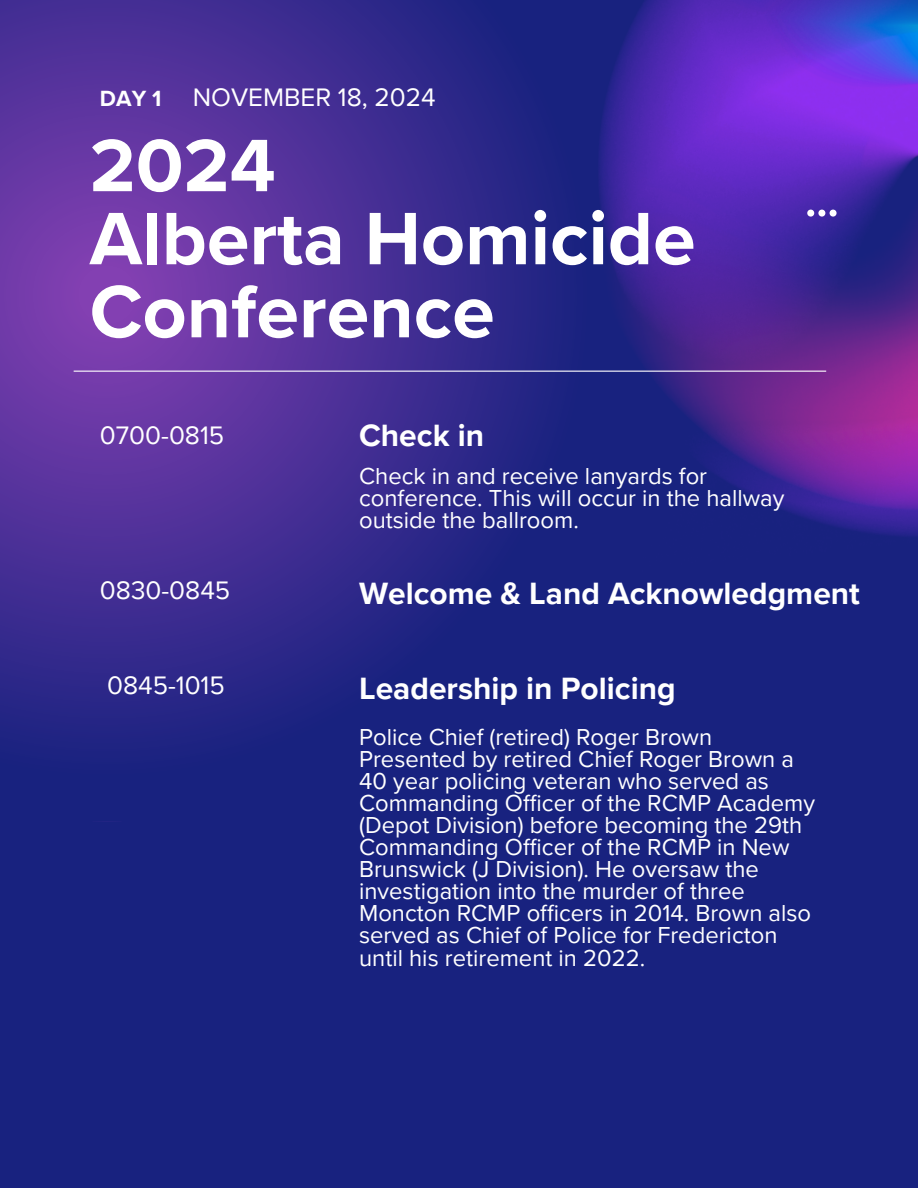
<style>
.page{position:relative;width:918px;height:1188px;background:#18227f}
.page>*{position:absolute;margin:0;border:0;box-sizing:border-box;transform-origin:0 0}
.t1{font:700 76.95px/73.1px "Proxima Nova";color:#fff}
.t2{font:700 31.8px "Proxima Nova";color:#fff}
.t3{font:26.1px "Proxima Nova";color:#fff}
.t4{font:23.85px/22px "Proxima Nova";color:#fff}
.t5{font:700 22.65px "Proxima Nova";color:#fff}
</style>
<div class="page">
<img style="left:634px;top:0;width:284px;height:535px">
<svg style="left:0;top:0;width:634px;height:731px"></svg>
<svg style="left:807px;top:210px;width:29px;height:6px"></svg>
<hr style="left:74px;top:371px;width:752px;height:1px;background:#fff">
<h4 class="t5" style="left:100px;top:85px;width:63px">DAY 1</h4>
<h2 class="t3" style="left:193px;top:81px;width:245px">NOVEMBER 18, 2024</h2>
<h3 class="t1" style="left:90px;top:131px;width:607px">2024<br>Alberta Homicide<br>Conference</h3>
<h1 class="t3" style="left:100px;top:420px;width:126px">0700-0815</h1>
<h4 class="t2" style="left:359px;top:416px;width:127px">Check in</h4>
<p class="t4" style="left:359px;top:465px;width:427px">Check in and receive lanyards for conference. This will occur in the hallway outside the ballroom.</p>
<p class="t3" style="left:100px;top:575px;width:132px">0830-0845</p>
<h4 class="t2" style="left:359px;top:574px;width:502px">Welcome &amp; Land Acknowledgment</h4>
<h2 class="t3" style="left:107px;top:670px;width:119px">0845-1015</h2>
<h4 class="t2" style="left:359px;top:670px;width:318px">Leadership in Policing</h4>
<p class="t4" style="left:359px;top:726px;width:458px">Police Chief (retired) Roger Brown Presented by retired Chief Roger Brown a 40 year policing veteran who served as Commanding Officer of the RCMP Academy (Depot Division) before becoming the 29th Commanding Officer of the RCMP in New Brunswick (J Division). He oversaw the investigation into the murder of three Moncton RCMP officers in 2014. Brown also served as Chief of Police for Fredericton until his retirement in 2022.</p>
</div>
